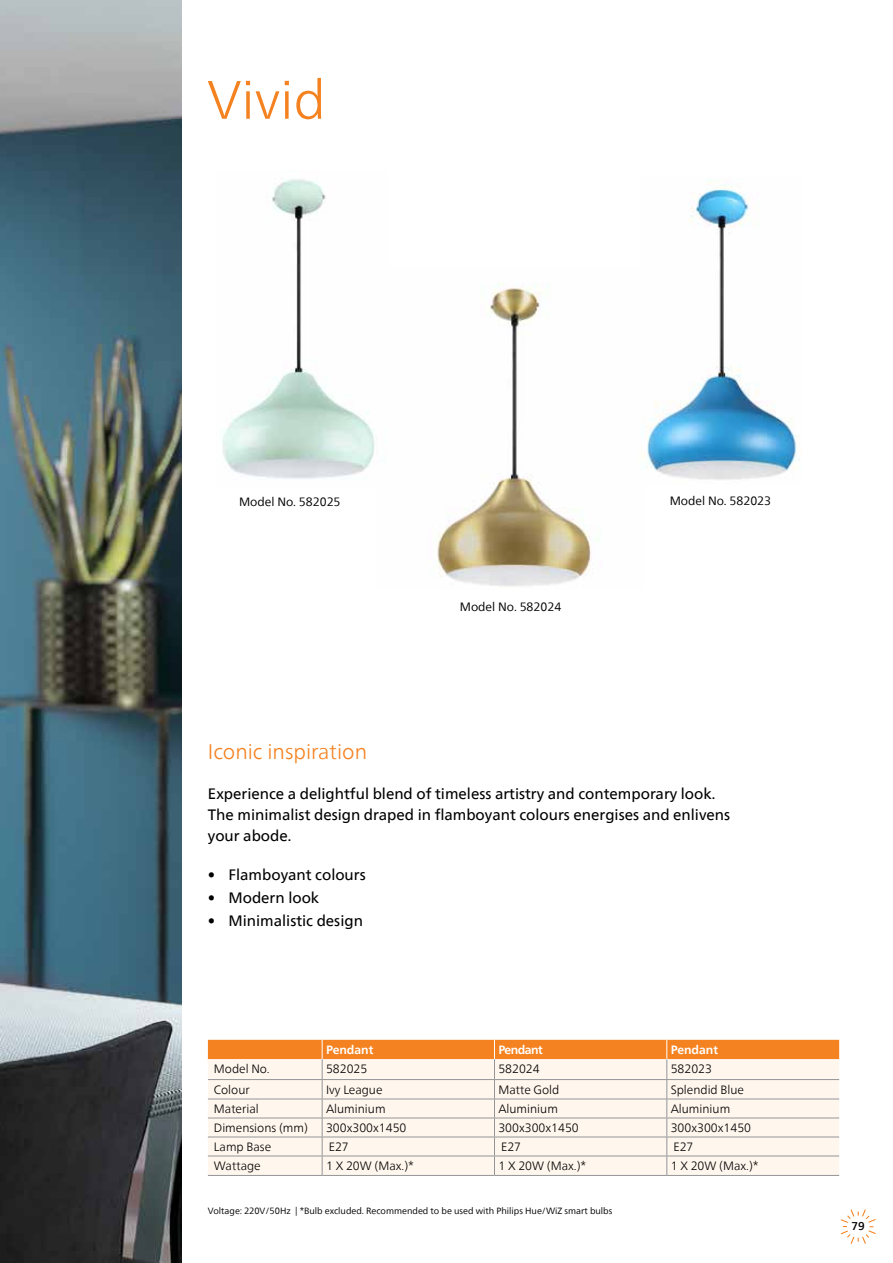
<style>
.page{position:relative;width:893px;height:1263px;background:#fff}
.page>*{position:absolute;margin:0;border:0;box-sizing:border-box;transform-origin:0 0}
.t1{font:300 54px "Neue Frutiger World";color:#f58220}
.t2{font:300 21px "Neue Frutiger World";color:#f58220}
.t3{font:15px/21px "Neue Frutiger World";color:#000}
.t4{font:300 12px "Neue Frutiger World";color:#000}
.t5{font:12px "Neue Frutiger World";color:#000}
.t6{font:700 12px "Neue Frutiger World";color:#fff}
.t7{font:700 12px "Neue Frutiger World";letter-spacing:-.04em;color:#fff}
.t8{font:500 11.25px "Neue Frutiger World";color:#000}
.t9{font:9px "Neue Frutiger World";color:#000}
</style>
<div class="page">
<svg style="left:841px;top:1209px;width:35px;height:35px"></svg>
<img style="left:0;top:0;width:182px;height:1263px">
<hr style="left:208px;top:1175px;width:114px;height:1px;background:#939598">
<hr style="left:322px;top:1175px;width:172px;height:1px;background:#939598">
<hr style="left:494px;top:1175px;width:173px;height:1px;background:#939598">
<hr style="left:667px;top:1175px;width:172px;height:1px;background:#939598">
<svg style="left:208px;top:1040px;width:631px;height:135px;background:#f9e1cc"></svg>
<img style="left:437px;top:283px;width:161px;height:303px">
<img style="left:643px;top:180px;width:155px;height:300px">
<img style="left:222px;top:179px;width:153px;height:300px">
<p class="t1" style="left:207px;top:58px;width:120px">Vivid</p>
<p class="t5" style="left:239px;top:492px;width:103px">Model No. 582025</p>
<p class="t5" style="left:460px;top:597px;width:103px">Model No. 582024</p>
<p class="t5" style="left:670px;top:492px;width:103px">Model No. 582023</p>
<p class="t2" style="left:208px;top:735px;width:161px">Iconic inspiration</p>
<p class="t3" style="left:208px;top:783px;width:524px">Experience a delightful blend of timeless artistry and contemporary look.<br>The minimalist design draped in flamboyant colours energises and enlivens your abode.</p>
<p class="t3" style="left:208px;top:865px;width:159px">• Flamboyant colours</p>
<p class="t3" style="left:208px;top:888px;width:113px">• Modern look</p>
<p class="t3" style="left:208px;top:911px;width:157px">• Minimalistic design</p>
<p class="t6" style="left:326px;top:1039px;width:49px">Pendant</p>
<p class="t7" style="left:498px;top:1039px;width:46px">Pendant</p>
<p class="t6" style="left:671px;top:1039px;width:49px">Pendant</p>
<p class="t4" style="left:214px;top:1060px;width:57px">Model No.</p>
<p class="t4" style="left:326px;top:1060px;width:43px">582025</p>
<p class="t4" style="left:498px;top:1060px;width:43px">582024</p>
<p class="t4" style="left:671px;top:1060px;width:43px">582023</p>
<p class="t4" style="left:214px;top:1080px;width:37px">Colour</p>
<p class="t4" style="left:326px;top:1080px;width:58px">Ivy League</p>
<p class="t4" style="left:498px;top:1080px;width:63px">Matte Gold</p>
<p class="t4" style="left:671px;top:1080px;width:75px">Splendid Blue</p>
<p class="t4" style="left:214px;top:1099px;width:46px">Material</p>
<p class="t4" style="left:326px;top:1099px;width:61px">Aluminium</p>
<p class="t4" style="left:498px;top:1099px;width:61px">Aluminium</p>
<p class="t4" style="left:671px;top:1099px;width:61px">Aluminium</p>
<p class="t4" style="left:214px;top:1118px;width:95px">Dimensions (mm)</p>
<p class="t4" style="left:326px;top:1118px;width:82px">300x300x1450</p>
<p class="t4" style="left:498px;top:1118px;width:82px">300x300x1450</p>
<p class="t4" style="left:671px;top:1118px;width:82px">300x300x1450</p>
<p class="t4" style="left:214px;top:1137px;width:59px">Lamp Base</p>
<p class="t4" style="left:329px;top:1137px;width:22px">E27</p>
<p class="t4" style="left:501px;top:1137px;width:22px">E27</p>
<p class="t4" style="left:673px;top:1137px;width:22px">E27</p>
<p class="t4" style="left:214px;top:1156px;width:48px">Wattage</p>
<p class="t4" style="left:326px;top:1156px;width:90px">1 X 20W (Max.)*</p>
<p class="t4" style="left:498px;top:1156px;width:90px">1 X 20W (Max.)*</p>
<p class="t4" style="left:671px;top:1156px;width:90px">1 X 20W (Max.)*</p>
<p class="t9" style="left:208px;top:1204px;width:406px">Voltage: 220V/50Hz | *Bulb excluded. Recommended to be used with Philips Hue/WiZ smart bulbs</p>
<p class="t8" style="left:852px;top:1217px;width:15px">79</p>
</div>
